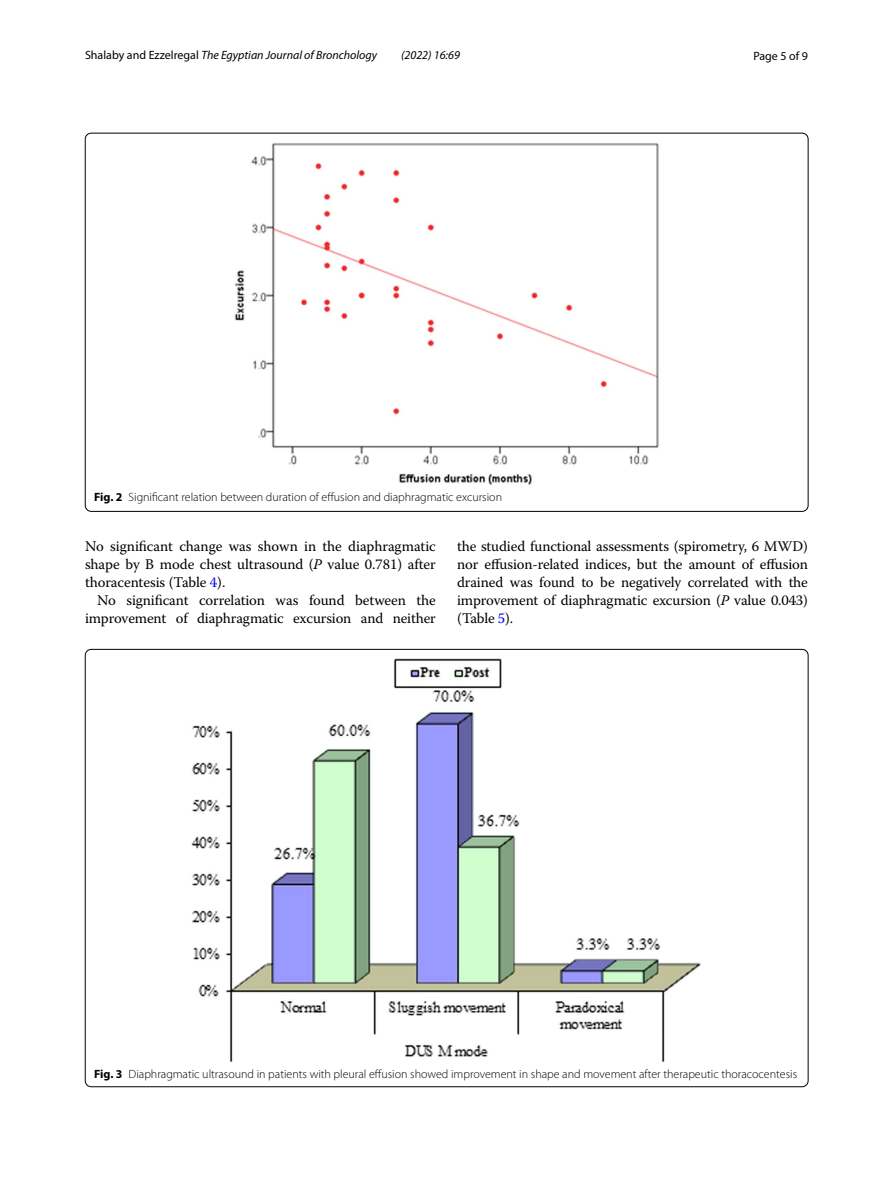
<style>
.page{position:relative;width:893px;height:1187px;background:#fff}
.page>*{position:absolute;margin:0;border:0;box-sizing:border-box;transform-origin:0 0}
.t1{font:14.7px/18px "Warnock Pro";letter-spacing:-.01em;color:#000;text-align:justify}
.t2{font:300 12px "Myriad Pro";color:#000}
.t3{font:italic 12px "Myriad Pro";color:#000}
.t4{font:12px "Myriad Pro";color:#000}
.s1{font-style:normal}
.s2{font-weight:700}
.s3{font-style:italic}
.s4{color:#00f}
</style>
<div class="page">
<img style="left:234px;top:143px;width:425px;height:342px">
<img style="left:191px;top:658px;width:510px;height:404px">
<p class="t3" style="left:85px;top:48px;width:294px"><span class="s1">Shalaby and Ezzelregal</span> The Egyptian Journal of Bronchology</p>
<p class="t3" style="left:401px;top:48px;width:60px">(2022) 16:69</p>
<p class="t4" style="left:753px;top:48px;width:56px">Page 5 of 9</p>
<p class="t2" style="left:94px;top:490px;width:409px"><span class="s2">Fig. 2</span> Significant relation between duration of effusion and diaphragmatic excursion</p>
<p class="t1" style="left:85px;top:537px;width:352px">No significant change was shown in the diaphragmatic shape by B mode chest ultrasound (<span class="s3">P</span> value 0.781) after thoracentesis (Table <span class="s4">4</span>).</p>
<p class="t1" style="left:85px;top:591px;width:352px;text-align:right">No significant correlation was found between the improvement of diaphragmatic excursion and neither</p>
<p class="t1" style="left:457px;top:537px;width:352px">the studied functional assessments (spirometry, 6 MWD) nor effusion-related indices, but the amount of effusion drained was found to be negatively correlated with the improvement of diaphragmatic excursion (<span class="s3">P</span> value 0.043) (Table <span class="s4">5</span>).</p>
<p class="t2" style="left:94px;top:1066px;width:704px"><span class="s2">Fig. 3</span> Diaphragmatic ultrasound in patients with pleural effusion showed improvement in shape and movement after therapeutic thoracocentesis</p>
</div>
